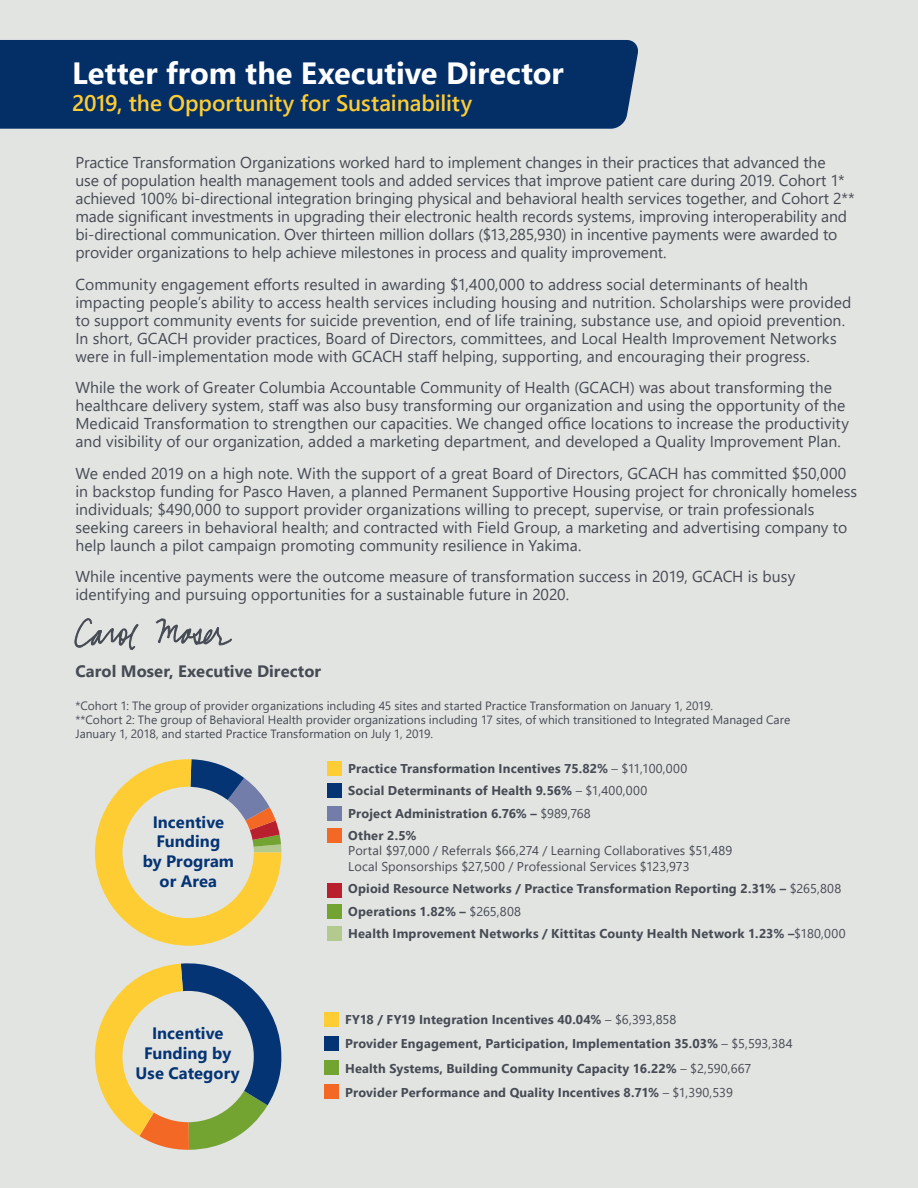
<style>
.page{position:relative;width:918px;height:1188px;background:#e2e4e2}
.page>*{position:absolute;margin:0;border:0;box-sizing:border-box;transform-origin:0 0}
.t1{font:700 30.75px "Segoe UI";color:#fff}
.t2{font:600 22.5px "Segoe UI";letter-spacing:-.005em;color:#fecd33}
.t3{font:700 16.5px "Segoe UI";letter-spacing:.005em;color:#053474}
.t4{font:700 16.5px "Segoe UI";letter-spacing:.005em;color:#464b54}
.t5{font:15.75px/18px "Segoe UI";color:#464b54}
.t6{font:700 12.75px "Segoe UI";letter-spacing:.015em;color:#464b54}
.t7{font:12.75px "Segoe UI";letter-spacing:.01em;color:#464b54}
.t8{font:12px/14.4px "Segoe UI";letter-spacing:.005em;color:#464b54}
.s1{font-weight:400}
</style>
<div class="page">
<div style="left:0;top:40px;width:638px;height:89px;background:#042e66"></div>
<div style="left:327px;top:761px;width:15px;height:14px;background:#fecd33"></div>
<div style="left:327px;top:783px;width:15px;height:15px;background:#053474"></div>
<div style="left:327px;top:806px;width:15px;height:14px;background:#737da9"></div>
<div style="left:327px;top:828px;width:15px;height:15px;background:#f36824"></div>
<div style="left:327px;top:883px;width:15px;height:14px;background:#b9202e"></div>
<div style="left:327px;top:905px;width:15px;height:14px;background:#73a432"></div>
<div style="left:327px;top:926px;width:15px;height:15px;background:#b2ca8d"></div>
<svg style="left:198px;top:759px;width:83px;height:83px"></svg>
<svg style="left:95px;top:759px;width:186px;height:187px;background:#d7b244"></svg>
<div style="left:122px;top:787px;width:132px;height:131px;background:#e2e4e2;border-radius:50%"></div>
<svg style="left:94px;top:963px;width:188px;height:187px"></svg>
<div style="left:324px;top:1012px;width:14px;height:15px;background:#fecd33"></div>
<div style="left:324px;top:1036px;width:14px;height:15px;background:#053474"></div>
<div style="left:324px;top:1060px;width:14px;height:15px;background:#73a432"></div>
<div style="left:324px;top:1084px;width:14px;height:15px;background:#f36824"></div>
<div style="left:122px;top:991px;width:132px;height:131px;background:#e2e4e2;border-radius:50%"></div>
<svg style="left:156px;top:618px;width:76px;height:28px"></svg>
<svg style="left:74px;top:618px;width:65px;height:32px"></svg>
<p class="t1" style="left:72px;top:44px;width:493px">Letter from the Executive Director</p>
<p class="t2" style="left:72px;top:82px;width:402px">2019, the Opportunity for Sustainability</p>
<p class="t5" style="left:75px;top:152px;width:781px">Practice Transformation Organizations worked hard to implement changes in their practices that advanced the<br>use of population health management tools and added services that improve patient care during 2019. Cohort 1* achieved 100% bi-directional integration bringing physical and behavioral health services together, and Cohort 2** made significant investments in upgrading their electronic health records systems, improving interoperability and bi-directional communication. Over thirteen million dollars ($13,285,930) in incentive payments were awarded to provider organizations to help achieve milestones in process and quality improvement.</p>
<p class="t5" style="left:75px;top:274px;width:777px">Community engagement efforts resulted in awarding $1,400,000 to address social determinants of health impacting people’s ability to access health services including housing and nutrition. Scholarships were provided to support community events for suicide prevention, end of life training, substance use, and opioid prevention.<br>In short, GCACH provider practices, Board of Directors, committees, and Local Health Improvement Networks were in full-implementation mode with GCACH staff helping, supporting, and encouraging their progress.</p>
<p class="t5" style="left:75px;top:377px;width:775px">While the work of Greater Columbia Accountable Community of Health (GCACH) was about transforming the healthcare delivery system, staff was also busy transforming our organization and using the opportunity of the Medicaid Transformation to strengthen our capacities. We changed office locations to increase the productivity and visibility of our organization, added a marketing department, and developed a Quality Improvement Plan.</p>
<p class="t5" style="left:75px;top:463px;width:783px">We ended 2019 on a high note. With the support of a great Board of Directors, GCACH has committed $50,000 in backstop funding for Pasco Haven, a planned Permanent Supportive Housing project for chronically homeless individuals; $490,000 to support provider organizations willing to precept, supervise, or train professionals seeking careers in behavioral health; and contracted with Field Group, a marketing and advertising company to help launch a pilot campaign promoting community resilience in Yakima.</p>
<p class="t5" style="left:75px;top:566px;width:721px">While incentive payments were the outcome measure of transformation success in 2019, GCACH is busy identifying and pursuing opportunities for a sustainable future in 2020.</p>
<p class="t4" style="left:75px;top:655px;width:247px">Carol Moser, Executive Director</p>
<p class="t8" style="left:75px;top:697px;width:639px">*Cohort 1: The group of provider organizations including 45 sites and started Practice Transformation on January 1, 2019.</p>
<p class="t8" style="left:75px;top:712px;width:716px">**Cohort 2: The group of Behavioral Health provider organizations including 17 sites, of which transitioned to Integrated Managed Care<br>January 1, 2018, and started Practice Transformation on July 1, 2019.</p>
<p class="t3" style="left:153px;top:806px;width:73px">Incentive</p>
<p class="t3" style="left:157px;top:826px;width:65px">Funding</p>
<p class="t3" style="left:143px;top:846px;width:93px">by Program</p>
<p class="t3" style="left:160px;top:866px;width:59px">or Area</p>
<p class="t3" style="left:152px;top:1018px;width:73px">Incentive</p>
<p class="t3" style="left:144px;top:1037px;width:89px">Funding by</p>
<p class="t3" style="left:136px;top:1057px;width:106px">Use Category</p>
<p class="t6" style="left:348px;top:756px;width:341px">Practice Transformation Incentives 75.82% <span class="s1">– $11,100,000</span></p>
<p class="t6" style="left:348px;top:779px;width:301px">Social Determinants of Health 9.56% <span class="s1">– $1,400,000</span></p>
<p class="t6" style="left:348px;top:801px;width:244px">Project Administration 6.76% – <span class="s1">$989,768</span></p>
<p class="t6" style="left:348px;top:824px;width:70px">Other 2.5%</p>
<p class="t7" style="left:348px;top:839px;width:386px">Portal $97,000 / Referrals $66,274 / Learning Collaboratives $51,489</p>
<p class="t7" style="left:348px;top:854px;width:343px">Local Sponsorships $27,500 / Professional Services $123,973</p>
<p class="t6" style="left:348px;top:877px;width:495px">Opioid Resource Networks / Practice Transformation Reporting 2.31% – <span class="s1">$265,808</span></p>
<p class="t6" style="left:348px;top:899px;width:174px">Operations 1.82% – <span class="s1">$265,808</span></p>
<p class="t6" style="left:348px;top:922px;width:499px">Health Improvement Networks / Kittitas County Health Network 1.23% –<span class="s1">$180,000</span></p>
<p class="t6" style="left:345px;top:1007px;width:333px">FY18 / FY19 Integration Incentives 40.04% <span class="s1">– $6,393,858</span></p>
<p class="t6" style="left:345px;top:1032px;width:449px">Provider Engagement, Participation, Implementation 35.03% <span class="s1">– $5,593,384</span></p>
<p class="t6" style="left:345px;top:1056px;width:408px">Health Systems, Building Community Capacity 16.22% <span class="s1">– $2,590,667</span></p>
<p class="t6" style="left:345px;top:1081px;width:389px">Provider Performance and Quality Incentives 8.71% <span class="s1">– $1,390,539</span></p>
</div>
